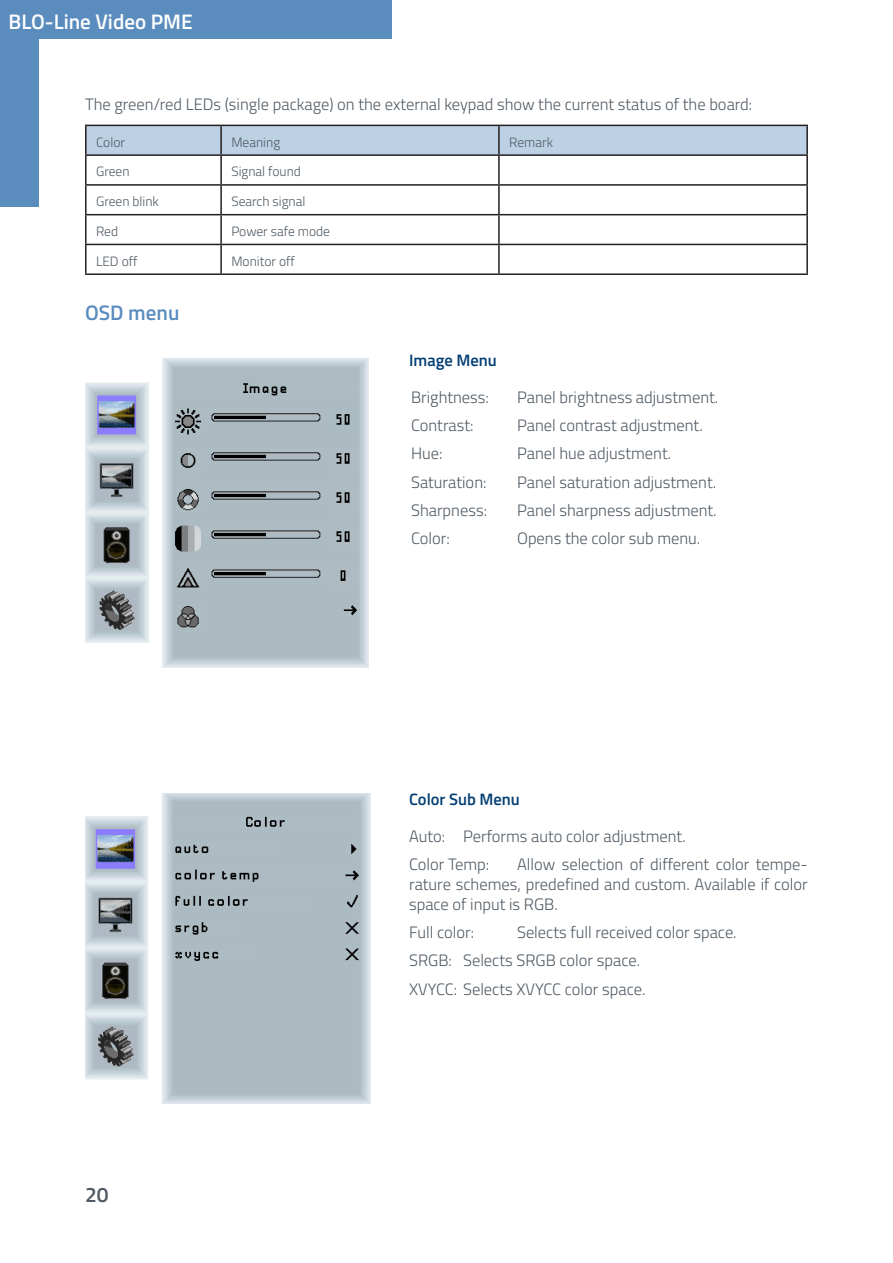
<style>
.page{position:relative;width:893px;height:1263px;background:#fff}
.page>*{position:absolute;margin:0;border:0;box-sizing:border-box;transform-origin:0 0}
.t1{font:600 21px "Titillium Web";color:#fff}
.Überschrift_2_FORTEC_Integrated{font:600 21px "Titillium Web";color:#5a8cbe}
.t2{font:600 21px "Titillium Web";color:#505a64}
.Text_FORTEC{font:300 16.5px/19.8px "Titillium Web";color:#505a64;text-align:justify}
.Überschrift_3_FORTEC{font:600 16.5px "Titillium Web";color:#023e73}
.Tabelle_Datenblatt{font:300 13.5px "Titillium Web";color:#505a64}
</style>
<div class="page">
<div style="left:0;top:0;width:391px;height:38px;background:#5a8cbe"></div>
<div style="left:0;top:32px;width:38px;height:175px;background:#5a8cbe"></div>
<div style="left:87px;top:126px;width:719px;height:28px;background:#bdd1e5"></div>
<hr style="left:85px;top:156px;width:2px;height:28px;background:#231f20">
<hr style="left:220px;top:156px;width:2px;height:28px;background:#231f20">
<hr style="left:498px;top:156px;width:2px;height:28px;background:#231f20">
<hr style="left:806px;top:156px;width:2px;height:28px;background:#231f20">
<hr style="left:85px;top:184px;width:136px;height:2px;background:#231f20">
<hr style="left:85px;top:186px;width:2px;height:28px;background:#231f20">
<hr style="left:221px;top:184px;width:278px;height:2px;background:#231f20">
<hr style="left:220px;top:186px;width:2px;height:28px;background:#231f20">
<hr style="left:499px;top:184px;width:309px;height:2px;background:#231f20">
<hr style="left:498px;top:186px;width:2px;height:28px;background:#231f20">
<hr style="left:806px;top:186px;width:2px;height:28px;background:#231f20">
<hr style="left:85px;top:214px;width:136px;height:1px;background:#231f20">
<hr style="left:85px;top:215px;width:2px;height:29px;background:#231f20">
<hr style="left:221px;top:214px;width:278px;height:1px;background:#231f20">
<hr style="left:220px;top:215px;width:2px;height:29px;background:#231f20">
<hr style="left:499px;top:214px;width:309px;height:1px;background:#231f20">
<hr style="left:498px;top:215px;width:2px;height:29px;background:#231f20">
<hr style="left:806px;top:215px;width:2px;height:29px;background:#231f20">
<hr style="left:85px;top:244px;width:136px;height:1px;background:#231f20">
<hr style="left:85px;top:245px;width:2px;height:28px;background:#231f20">
<hr style="left:221px;top:244px;width:278px;height:1px;background:#231f20">
<hr style="left:220px;top:245px;width:2px;height:28px;background:#231f20">
<hr style="left:499px;top:244px;width:309px;height:1px;background:#231f20">
<hr style="left:498px;top:245px;width:2px;height:28px;background:#231f20">
<hr style="left:806px;top:245px;width:2px;height:28px;background:#231f20">
<hr style="left:85px;top:273px;width:136px;height:2px;background:#231f20">
<hr style="left:221px;top:273px;width:278px;height:2px;background:#231f20">
<hr style="left:499px;top:273px;width:309px;height:2px;background:#231f20">
<hr style="left:85px;top:125px;width:136px;height:1px;background:#231f20">
<hr style="left:85px;top:126px;width:2px;height:28px;background:#231f20">
<hr style="left:221px;top:125px;width:278px;height:1px;background:#231f20">
<hr style="left:220px;top:126px;width:2px;height:28px;background:#231f20">
<hr style="left:499px;top:125px;width:309px;height:1px;background:#231f20">
<hr style="left:498px;top:126px;width:2px;height:28px;background:#231f20">
<hr style="left:806px;top:126px;width:2px;height:28px;background:#231f20">
<hr style="left:85px;top:154px;width:136px;height:2px;background:#231f20">
<hr style="left:221px;top:154px;width:278px;height:2px;background:#231f20">
<hr style="left:499px;top:154px;width:309px;height:2px;background:#231f20">
<img style="left:85px;top:359px;width:284px;height:308px">
<img style="left:85px;top:793px;width:286px;height:310px">
<p class="t1" style="left:9px;top:6px;width:186px">BLO-Line Video PME</p>
<p class="Text_FORTEC" style="left:85px;top:94px;width:669px">The green/red LEDs (single package) on the external keypad show the current status of the board:</p>
<p class="Tabelle_Datenblatt" style="left:96px;top:132px;width:30px">Color</p>
<p class="Tabelle_Datenblatt" style="left:231px;top:132px;width:50px">Meaning</p>
<p class="Tabelle_Datenblatt" style="left:509px;top:132px;width:45px">Remark</p>
<p class="Tabelle_Datenblatt" style="left:96px;top:162px;width:35px">Green</p>
<p class="Tabelle_Datenblatt" style="left:231px;top:162px;width:71px">Signal found</p>
<p class="Tabelle_Datenblatt" style="left:96px;top:192px;width:64px">Green blink</p>
<p class="Tabelle_Datenblatt" style="left:231px;top:192px;width:76px">Search signal</p>
<p class="Tabelle_Datenblatt" style="left:96px;top:221px;width:24px">Red</p>
<p class="Tabelle_Datenblatt" style="left:231px;top:221px;width:100px">Power safe mode</p>
<p class="Tabelle_Datenblatt" style="left:96px;top:251px;width:43px">LED off</p>
<p class="Tabelle_Datenblatt" style="left:231px;top:251px;width:65px">Monitor off</p>
<p class="Überschrift_2_FORTEC_Integrated" style="left:85px;top:297px;width:96px">OSD menu</p>
<p class="Überschrift_3_FORTEC" style="left:409px;top:348px;width:89px">Image Menu</p>
<p class="Text_FORTEC" style="left:411px;top:386px;width:79px">Brightness:</p>
<p class="Text_FORTEC" style="left:517px;top:386px;width:203px">Panel brightness adjustment.</p>
<p class="Text_FORTEC" style="left:411px;top:415px;width:64px">Contrast:</p>
<p class="Text_FORTEC" style="left:517px;top:415px;width:187px">Panel contrast adjustment.</p>
<p class="Text_FORTEC" style="left:411px;top:443px;width:33px">Hue:</p>
<p class="Text_FORTEC" style="left:517px;top:443px;width:156px">Panel hue adjustment.</p>
<p class="Text_FORTEC" style="left:411px;top:471px;width:77px">Saturation:</p>
<p class="Text_FORTEC" style="left:517px;top:471px;width:201px">Panel saturation adjustment.</p>
<p class="Text_FORTEC" style="left:411px;top:499px;width:78px">Sharpness:</p>
<p class="Text_FORTEC" style="left:517px;top:499px;width:201px">Panel sharpness adjustment.</p>
<p class="Text_FORTEC" style="left:411px;top:528px;width:40px">Color:</p>
<p class="Text_FORTEC" style="left:517px;top:528px;width:185px">Opens the color sub menu.</p>
<p class="t2" style="left:85px;top:1178px;width:25px">20</p>
<p class="Überschrift_3_FORTEC" style="left:409px;top:787px;width:112px">Color Sub Menu</p>
<p class="Text_FORTEC" style="left:409px;top:825px;width:278px">Auto: Performs auto color adjustment.</p>
<p class="Text_FORTEC" style="left:409px;top:853px;width:82px">Color Temp:</p>
<p class="Text_FORTEC" style="left:409px;top:853px;width:400px;text-indent:108px">Allow selection of different color tempe&shy;rature schemes, predefined and custom. Available if color space of input is RGB.</p>
<p class="Text_FORTEC" style="left:409px;top:921px;width:67px">Full color:</p>
<p class="Text_FORTEC" style="left:517px;top:921px;width:221px">Selects full received color space.</p>
<p class="Text_FORTEC" style="left:409px;top:950px;width:232px">SRGB: Selects SRGB color space.</p>
<p class="Text_FORTEC" style="left:409px;top:978px;width:238px">XVYCC: Selects XVYCC color space.</p>
</div>
